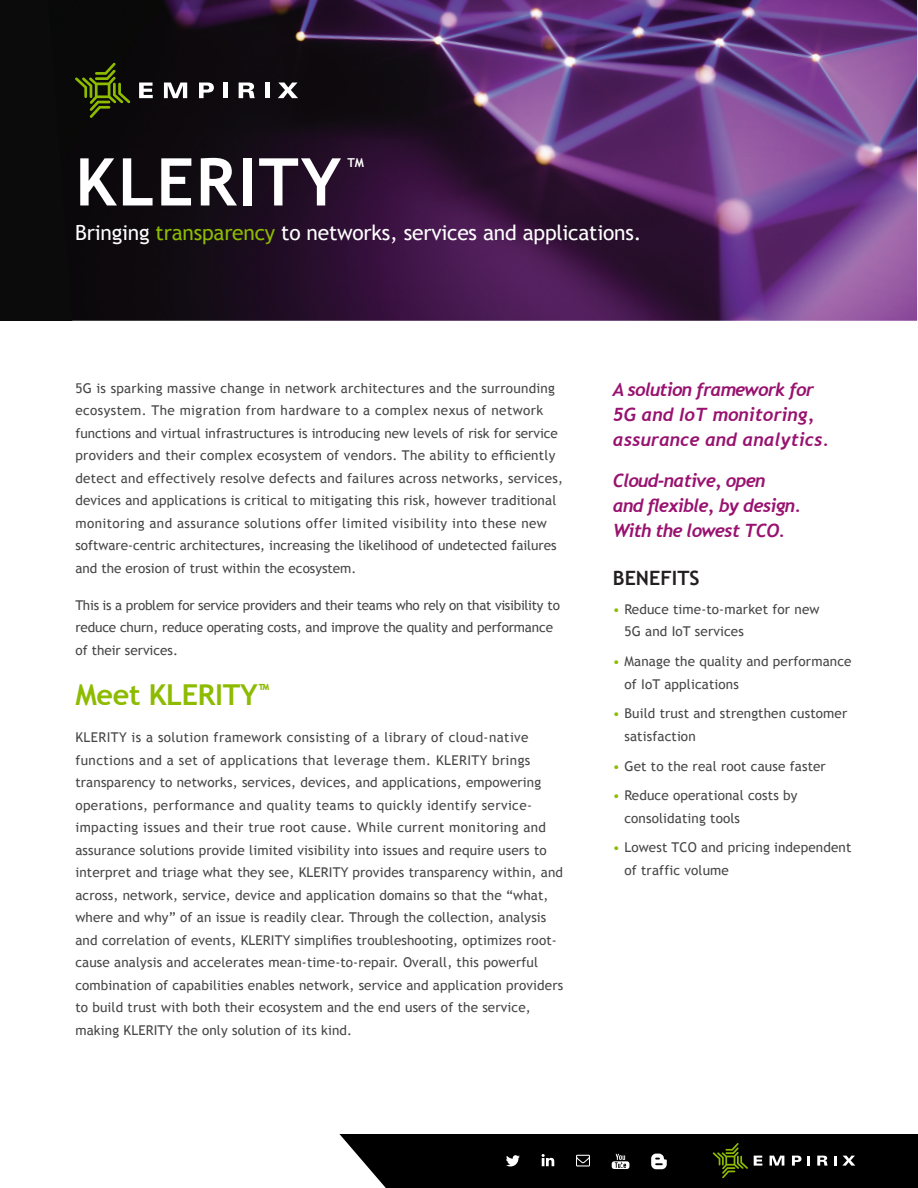
<style>
.page{position:relative;width:918px;height:1188px;background:#fff}
.page>*{position:absolute;margin:0;border:0;box-sizing:border-box;transform-origin:0 0}
.t1{font:700 65.85px "Trebuchet MS";letter-spacing:.03em;color:#fff}
.body{font:700 28.8px "Trebuchet MS";letter-spacing:-.01em;color:#8dbb00}
.bullet{font:21px "Trebuchet MS";letter-spacing:-.01em;color:#fff}
.bullet-2{font:700 19.8px "Trebuchet MS";color:#231f20}
.t2{font:italic 700 18.3px/24.6px "Trebuchet";color:#98126f}
.t3{font:italic 700 18.3px/24.6px "Trebuchet";letter-spacing:-.04em;color:#98126f}
.body-2{font:13.5px/22.5px "Trebuchet MS";letter-spacing:.01em;color:#464646}
.body-3{font:13.5px/22.5px "Trebuchet MS";letter-spacing:-.01em;color:#464646}
.t4{font:700 12.3px "Trebuchet MS";color:#fff}
.s1{color:#8dbb00}
</style>
<div class="page">
<svg style="left:339px;top:1134px;width:579px;height:54px"></svg>
<img style="left:130px;top:0;width:787px;height:321px">
<div style="left:0;top:0;width:130px;height:321px;background:#0a0b0a"></div>
<svg style="left:139px;top:83px;width:14px;height:15px"></svg>
<svg style="left:164px;top:83px;width:23px;height:15px"></svg>
<svg style="left:199px;top:83px;width:15px;height:15px"></svg>
<hr style="left:223px;top:83px;width:4px;height:15px;background:#fff">
<svg style="left:239px;top:83px;width:16px;height:15px"></svg>
<div style="left:265px;top:83px;width:5px;height:15px;background:#fff"></div>
<svg style="left:278px;top:83px;width:20px;height:15px"></svg>
<p class="t1" style="left:75px;top:141px;width:267px">KLERITY</p>
<p class="t4" style="left:347px;top:155px;width:18px">TM</p>
<p class="bullet" style="left:75px;top:220px;width:568px">Bringing <span class="s1">transparency</span> to networks, services and applications.</p>
<p class="body-2" style="left:75px;top:377px;width:489px">5G is sparking massive change in network architectures and the surrounding ecosystem. The migration from hardware to a complex nexus of network functions and virtual infrastructures is introducing new levels of risk for service providers and their complex ecosystem of vendors. The ability to efficiently detect and effectively resolve defects and failures across networks, services, devices and applications is critical to mitigating this risk, however traditional monitoring and assurance solutions offer limited visibility into these new software-centric architectures, increasing the likelihood of undetected failures and the erosion of trust within the ecosystem.</p>
<p class="body-3" style="left:75px;top:594px;width:486px">This is a problem for service providers and their teams who rely on that visibility to reduce churn, reduce operating costs, and improve the quality and performance of their services.</p>
<p class="body" style="left:75px;top:677px;width:195px">Meet KLERITY<sup>™</sup></p>
<p class="body-2" style="left:75px;top:726px;width:489px">KLERITY is a solution framework consisting of a library of cloud-native functions and a set of applications that leverage them. KLERITY brings transparency to networks, services, devices, and applications, empowering operations, performance and quality teams to quickly identify service&shy;impacting issues and their true root cause. While current monitoring and assurance solutions provide limited visibility into issues and require users to interpret and triage what they see, KLERITY provides transparency within, and across, network, service, device and application domains so that the “what, where and why” of an issue is readily clear. Through the collection, analysis and correlation of events, KLERITY simplifies troubleshooting, optimizes root&shy;cause analysis and accelerates mean-time-to-repair. Overall, this powerful combination of capabilities enables network, service and application providers to build trust with both their ecosystem and the end users of the service, making KLERITY the only solution of its kind.</p>
<p class="t2" style="left:613px;top:378px;width:218px">A solution framework for<br>5G and IoT monitoring, assurance and analytics.</p>
<p class="t3" style="left:613px;top:469px;width:154px">Cloud-native, open</p>
<p class="t3" style="left:613px;top:494px;width:190px">and flexible, by design.<br>With the lowest TCO.</p>
<p class="bullet-2" style="left:613px;top:565px;width:88px">BENEFITS</p>
<p class="body-2" style="left:624px;top:598px;width:197px;text-indent:-12px"><span class="s1">•</span> Reduce time-to-market for new<br>5G and IoT services</p>
<p class="body-2" style="left:624px;top:650px;width:229px;text-indent:-12px"><span class="s1">•</span> Manage the quality and performance of IoT applications</p>
<p class="body-2" style="left:624px;top:702px;width:224px;text-indent:-12px"><span class="s1">•</span> Build trust and strengthen customer satisfaction</p>
<p class="body-2" style="left:613px;top:755px;width:214px"><span class="s1">•</span> Get to the real root cause faster</p>
<p class="body-2" style="left:624px;top:784px;width:175px;text-indent:-12px"><span class="s1">•</span> Reduce operational costs by consolidating tools</p>
<p class="body-2" style="left:624px;top:837px;width:228px;text-indent:-12px"><span class="s1">•</span> Lowest TCO and pricing independent of traffic volume</p>
</div>
